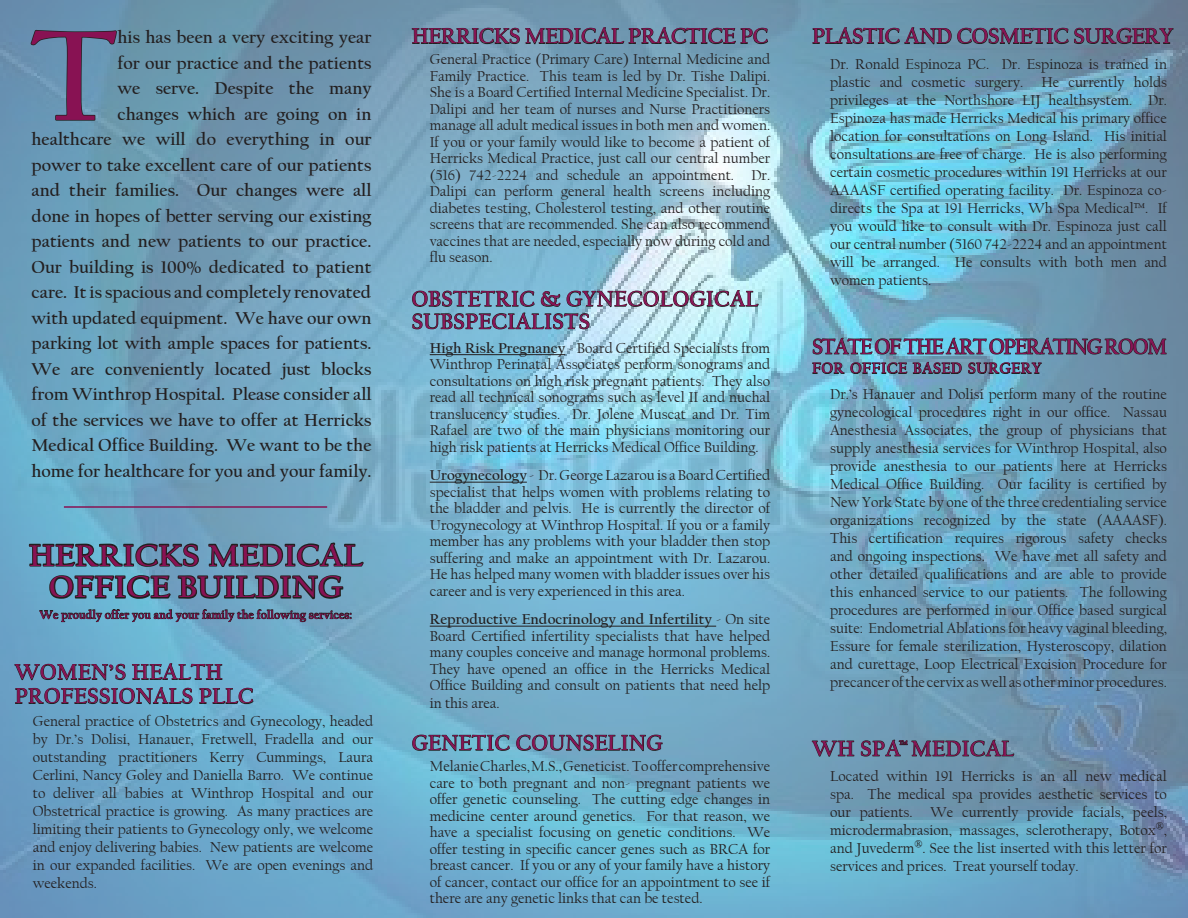
<style>
.page{position:relative;width:1188px;height:918px;background:#fff}
.page>*{position:absolute;margin:0;border:0;box-sizing:border-box;transform-origin:0 0}
.t1{font:700 133.5px "Californian FB";color:#881253}
.t2{font:700 31.35px "Californian FB";letter-spacing:.025em;color:#881253;scale:1.04 1}
.t3{font:700 22.5px/22.5px "Californian FB";letter-spacing:.025em;color:#881253;scale:.96 1}
.t4{font:700 22.5px "Californian FB";letter-spacing:-.005em;color:#881253;scale:.96 1}
.t5{font:700 22.5px "Californian FB";letter-spacing:-.05em;color:#881253;scale:.92 1}
.t6{font:700 18px/25.5px "Californian FB";color:#231f20;text-align:right}
.t7{font:700 15.75px "Californian FB";letter-spacing:.035em;color:#881253;scale:.96 1}
.t8{font:15px/18px "Californian FB";color:#231f20;text-align:justify}
.t9{font:700 12px "Californian FB";letter-spacing:.02em;color:#881253;scale:.96 1}
.s1{font-weight:700}
</style>
<div class="page">
<img style="left:0;top:0;width:1188px;height:918px">
<hr style="left:430px;top:354px;width:135px;height:1px;background:#231f20">
<hr style="left:430px;top:482px;width:97px;height:1px;background:#231f20">
<hr style="left:430px;top:626px;width:282px;height:1px;background:#231f20">
<svg style="left:412px;top:0;width:357px;height:48px;background:#688aa0"></svg>
<svg style="left:412px;top:258px;width:347px;height:74px;background:#91bacb"></svg>
<svg style="left:412px;top:702px;width:98px;height:69px;background:#6ba8c1"></svg>
<svg style="left:516px;top:730px;width:147px;height:41px;background:#6898b0"></svg>
<svg style="left:812px;top:0;width:362px;height:64px;background:#64869c"></svg>
<svg style="left:812px;top:297px;width:355px;height:82px;background:#6696ad"></svg>
<svg style="left:812px;top:740px;width:43px;height:17px"></svg>
<svg style="left:861px;top:701px;width:154px;height:59px;background:#688fa7"></svg>
<svg style="left:31px;top:0;width:87px;height:121px;background:#648eaa"></svg>
<svg style="left:14px;top:407px;width:351px;height:317px;background:#679cb8"></svg>
<p class="t6" style="left:32px;top:25px;width:342px">his has been a very exciting year<br>for our practice and the patients<br>we serve. Despite the many<br>changes which are going on in<br>healthcare we will do everything in our power to take excellent care of our patients and their families. Our changes were all done in hopes of better serving our existing patients and new patients to our practice.<br>Our building is 100% dedicated to patient care. It is spacious and completely renovated with updated equipment. We have our own parking lot with ample spaces for patients.<br>We are conveniently located just blocks from Winthrop Hospital. Please consider all of the services we have to offer at Herricks Medical Office Building. We want to be the home for healthcare for you and your family.</p>
<p class="t1" style="left:31px;top:1px;width:88px">T</p>
<p class="t2" style="left:29px;top:538px;width:322px">HERRICKS MEDICAL</p>
<p class="t2" style="left:49px;top:569px;width:283px">OFFICE BUILDING</p>
<p class="t9" style="left:40px;top:608px;width:327px">We proudly offer you and your family the following services:</p>
<p class="t3" style="left:15px;top:661px;width:218px">WOMEN’S HEALTH</p>
<p class="t3" style="left:15px;top:685px;width:250px">PROFESSIONALS PLLC</p>
<p class="t8" style="left:33px;top:712px;width:342px">General practice of Obstetrics and Gynecology, headed by Dr.’s Dolisi, Hanauer, Fretwell, Fradella and our outstanding practitioners Kerry Cummings, Laura Cerlini, Nancy Goley and Daniella Barro. We continue to deliver all babies at Winthrop Hospital and our Obstetrical practice is growing. As many practices are limiting their patients to Gynecology only, we welcome and enjoy delivering babies. New patients are welcome in our expanded facilities. We are open evenings and weekends.</p>
<p class="t4" style="left:412px;top:23px;width:373px">HERRICKS MEDICAL PRACTICE PC</p>
<p class="t8" style="left:430px;top:51px;width:342px;line-height:16.5px">General Practice (Primary Care) Internal Medicine and Family Practice. This team is led by Dr. Tishe Dalipi.<br>She is a Board Certified Internal Medicine Specialist. Dr.<br>Dalipi and her team of nurses and Nurse Practitioners manage all adult medical issues in both men and women.<br>If you or your family would like to become a patient of Herricks Medical Practice, just call our central number (516) 742-2224 and schedule an appointment. Dr.<br>Dalipi can perform general health screens including diabetes testing, Cholesterol testing, and other routine screens that are recommended. She can also recommend vaccines that are needed, especially now during cold and flu season.</p>
<p class="t3" style="left:412px;top:288px;width:362px">OBSTETRIC &amp; GYNECOLOGICAL<br>SUBSPECIALISTS</p>
<p class="t8" style="left:430px;top:340px;width:342px;line-height:16.5px"><span class="s1">High Risk Pregnancy</span> - Board Certified Specialists from Winthrop Perinatal Associates perform sonograms and consultations on high risk pregnant patients. They also read all technical sonograms such as level II and nuchal translucency studies. Dr. Jolene Muscat and Dr. Tim Rafael are two of the main physicians monitoring our high risk patients at Herricks Medical Office Building.</p>
<p class="t8" style="left:430px;top:467px;width:342px;line-height:16.5px"><span class="s1">Urogynecology</span> - Dr. George Lazarou is a Board Certified specialist that helps women with problems relating to the bladder and pelvis. He is currently the director of Urogynecology at Winthrop Hospital. If you or a family member has any problems with your bladder then stop suffering and make an appointment with Dr. Lazarou.<br>He has helped many women with bladder issues over his career and is very experienced in this area.</p>
<p class="t8" style="left:430px;top:611px;width:342px;line-height:16.5px"><span class="s1">Reproductive Endocrinology and Infertility</span> - On site Board Certified infertility specialists that have helped many couples conceive and manage hormonal problems.<br>They have opened an office in the Herricks Medical Office Building and consult on patients that need help</p>
<p class="t8" style="left:430px;top:695px;width:72px">in this area.</p>
<p class="t3" style="left:412px;top:732px;width:262px">GENETIC COUNSELING</p>
<p class="t8" style="left:430px;top:758px;width:342px;line-height:16.5px">Melanie Charles, M.S., Geneticist. To offer comprehensive care to both pregnant and non- pregnant patients we offer genetic counseling. The cutting edge changes in medicine center around genetics. For that reason, we have a specialist focusing on genetic conditions. We offer testing in specific cancer genes such as BRCA for breast cancer. If you or any of your family have a history of cancer, contact our office for an appointment to see if there are any genetic links that can be tested.</p>
<p class="t4" style="left:812px;top:23px;width:378px">PLASTIC AND COSMETIC SURGERY</p>
<p class="t8" style="left:830px;top:55px;width:338px">Dr. Ronald Espinoza PC. Dr. Espinoza is trained in plastic and cosmetic surgery. He currently holds privileges at the Northshore LIJ healthsystem. Dr.<br>Espinoza has made Herricks Medical his primary office location for consultations on Long Island. His initial consultations are free of charge. He is also performing certain cosmetic procedures within 191 Herricks at our AAAASF certified operating facility. Dr. Espinoza co&shy;directs the Spa at 191 Herricks, Wh Spa Medical™. If you would like to consult with Dr. Espinoza just call our central number (5160 742-2224 and an appointment will be arranged. He consults with both men and women patients.</p>
<p class="t5" style="left:812px;top:334px;width:387px">STATE OF THE ART OPERATING ROOM</p>
<p class="t7" style="left:812px;top:359px;width:240px">FOR OFFICE BASED SURGERY</p>
<p class="t8" style="left:830px;top:385px;width:338px">Dr.’s Hanauer and Dolisi perform many of the routine gynecological procedures right in our office. Nassau Anesthesia Associates, the group of physicians that supply anesthesia services for Winthrop Hospital, also provide anesthesia to our patients here at Herricks Medical Office Building. Our facility is certified by New York State by one of the three credentialing service organizations recognized by the state (AAAASF).<br>This certification requires rigorous safety checks and ongoing inspections. We have met all safety and other detailed qualifications and are able to provide this enhanced service to our patients. The following procedures are performed in our Office based surgical suite: Endometrial Ablations for heavy vaginal bleeding, Essure for female sterilization, Hysteroscopy, dilation and curettage, Loop Electrical Excision Procedure for precancer of the cervix as well as other minor procedures.</p>
<p class="t3" style="left:812px;top:738px;width:211px">WH SPA<sup>™</sup> MEDICAL</p>
<p class="t8" style="left:830px;top:768px;width:338px">Located within 191 Herricks is an all new medical spa. The medical spa provides aesthetic services to our patients. We currently provide facials, peels, microdermabrasion, massages, sclerotherapy, Botox®, and Juvederm®. See the list inserted with this letter for services and prices. Treat yourself today.</p>
</div>
